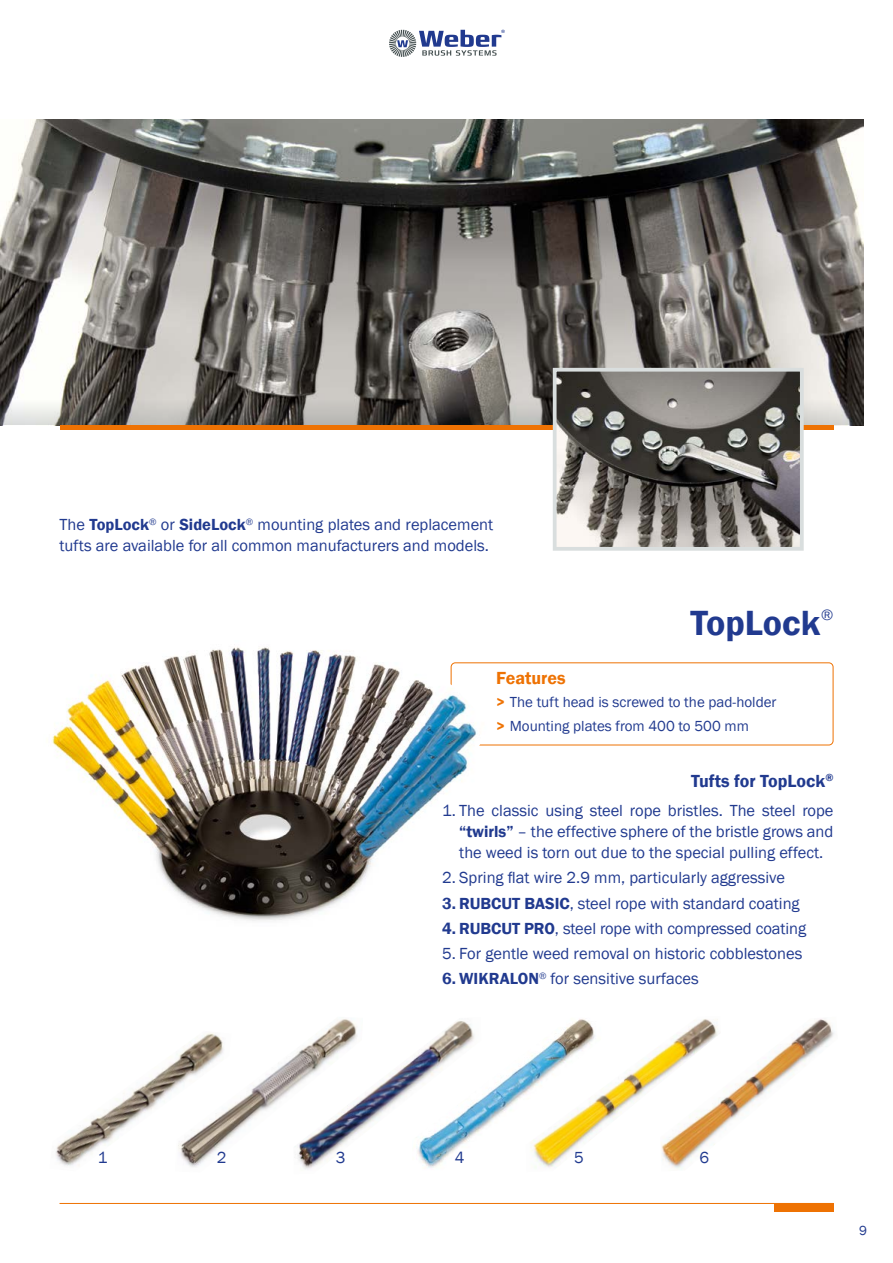
<style>
.page{position:relative;width:893px;height:1263px;background:#fff}
.page>*{position:absolute;margin:0;border:0;box-sizing:border-box;transform-origin:0 0}
.t1{font:600 36px "Franklin Gothic";color:#213a8f}
.t2{font:600 18px "Franklin Gothic";color:#213a8f}
.t3{font:600 18px "Franklin Gothic";color:#ee7203}
.t4{font:16.5px/21px "Franklin Gothic";color:#213a8f}
.t5{font:15.75px "Franklin Gothic";color:#213a8f}
.t6{font:15px/23.1px "Franklin Gothic";color:#213a8f}
.t7{font:13.5px "Franklin Gothic";color:#213a8f}
.s1{font-weight:600}
.s2{font-weight:600;color:#ee7203}
</style>
<div class="page">
<hr style="left:60px;top:1203px;width:773px;height:1px;background:#ee7203">
<div style="left:774px;top:1203px;width:59px;height:9px;background:#ee7203"></div>
<svg style="left:389px;top:30px;width:115px;height:27px"></svg>
<img style="left:0;top:119px;width:863px;height:306px">
<hr style="left:60px;top:425px;width:773px;height:4px;background:#ee7203">
<svg style="left:0;top:399px;width:863px;height:25px;background:#7a7774"></svg>
<div style="left:451px;top:662px;width:382px;height:83px;border:1px solid #ee7203;border-radius:4px"></div>
<img style="left:52px;top:647px;width:437px;height:274px">
<img style="left:558px;top:373px;width:241px;height:173px">
<div style="left:553px;top:368px;width:251px;height:183px;border:4px solid #d9dede"></div>
<img style="left:56px;top:1062px;width:119px;height:104px">
<img style="left:601px;top:1047px;width:59px;height:79px">
<img style="left:481px;top:1019px;width:120px;height:149px">
<img style="left:363px;top:1021px;width:118px;height:147px">
<img style="left:175px;top:1019px;width:188px;height:151px">
<img style="left:660px;top:1019px;width:174px;height:150px">
<p class="t4" style="left:60px;top:515px;width:435px">The <span class="s1">TopLock</span><sup>®</sup> or <span class="s1">SideLock</span><sup>®</sup> mounting plates and replacement tufts are available for all common manufacturers and models.</p>
<h1 class="t1" style="left:690px;top:601px;width:132px">TopLock</h1>
<p class="t5" style="left:821px;top:605px;width:14px">®</p>
<p class="t3" style="left:496px;top:667px;width:71px">Features</p>
<p class="t6" style="left:496px;top:691px;width:282px"><span class="s2">&gt;</span> The tuft head is screwed to the pad-holder <span class="s2">&gt;</span> Mounting plates from 400 to 500 mm</p>
<p class="t2" style="left:691px;top:769px;width:144px">Tufts for TopLock<sup>®</sup></p>
<p class="t4" style="left:459px;top:800px;width:376px;text-align:justify;text-indent:-17px">1. The classic using steel rope bristles. The steel rope <span class="s1">“twirls”</span> – the effective sphere of the bristle grows and the weed is torn out due to the special pulling effect.</p>
<p class="t4" style="left:442px;top:868px;width:344px">2. Spring flat wire 2.9 mm, particularly aggressive</p>
<p class="t4" style="left:442px;top:893px;width:359px"><span class="s1">3. RUBCUT BASIC</span>, steel rope with standard coating</p>
<p class="t4" style="left:442px;top:918px;width:365px"><span class="s1">4. RUBCUT PRO</span>, steel rope with compressed coating</p>
<p class="t4" style="left:442px;top:943px;width:362px">5. For gentle weed removal on historic cobblestones</p>
<p class="t4" style="left:442px;top:969px;width:258px"><span class="s1">6. WIKRALON</span><sup>®</sup> for sensitive surfaces</p>
<p class="t4" style="left:98px;top:1147px;width:11px">1</p>
<p class="t4" style="left:217px;top:1147px;width:11px">2</p>
<p class="t4" style="left:336px;top:1147px;width:11px">3</p>
<p class="t4" style="left:455px;top:1147px;width:11px">4</p>
<p class="t4" style="left:574px;top:1147px;width:11px">5</p>
<p class="t4" style="left:699px;top:1147px;width:11px">6</p>
<p class="t7" style="left:859px;top:1222px;width:9px">9</p>
</div>
